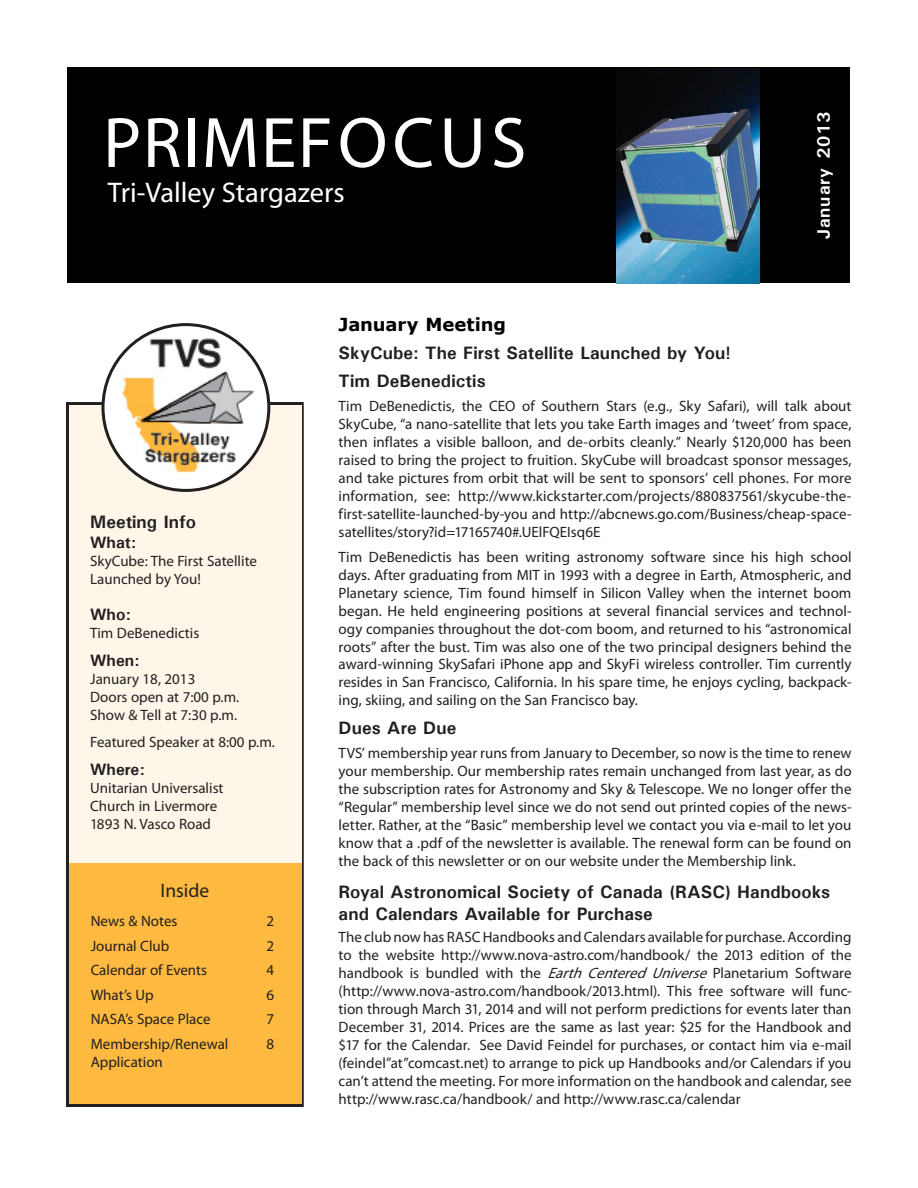
<style>
.page{position:relative;width:918px;height:1188px;background:#fff}
.page>*{position:absolute;margin:0;border:0;box-sizing:border-box;transform-origin:0 0}
.t1{font:72px "Myriad Pro";color:#fff}
.t2{font:28.5px "Myriad Pro";color:#fff}
.t3{font:19.5px "Myriad Pro";color:#231f20}
.t4{font:700 18px/28px "Univers";letter-spacing:.005em;color:#231f20}
.t5{font:700 18px "Verdana";letter-spacing:-.005em;color:#000}
.t6{font:700 18px "Univers";letter-spacing:.05em;color:#fff}
.t7{font:700 16.5px "Univers";color:#231f20}
.t8{font:15px/18px "Myriad Pro";color:#231f20;text-align:justify}
.s1{font-style:italic}
</style>
<div class="page">
<div style="left:66px;top:402px;width:238px;height:705px;border:3px solid #231f20"></div>
<div style="left:68px;top:68px;width:782px;height:216px;background:#010101"></div>
<img style="left:616px;top:69px;width:143px;height:215px">
<div style="left:69px;top:405px;width:233px;height:476px;background:#fef6e9"></div>
<div style="left:69px;top:863px;width:233px;height:241px;background:#fdb940"></div>
<img style="left:107px;top:325px;width:162px;height:164px">
<h1 class="t1" style="left:103px;top:98px;width:78px">Prime</h1>
<h1 class="t1" style="left:298px;top:98px;width:87px">Focus</h1>
<h2 class="t2" style="left:108px;top:175px;width:238px">Tri-Valley Stargazers</h2>
<p class="t6" style="left:812px;top:239px;width:129px;rotate:-90deg">January 2013</p>
<p class="t4" style="left:90px;top:508px;width:107px">Meeting Info</p>
<p class="t7" style="left:90px;top:532px;width:48px">What:</p>
<p class="t8" style="left:90px;top:552px;width:168px">SkyCube: The First Satellite<br>Launched by You!</p>
<p class="t7" style="left:90px;top:604px;width:42px">Who:</p>
<p class="t8" style="left:90px;top:624px;width:111px">Tim DeBenedictis</p>
<p class="t7" style="left:90px;top:650px;width:51px">When:</p>
<p class="t8" style="left:90px;top:670px;width:151px;text-align:left">January 18, 2013<br>Doors open at 7:00 p.m.<br>Show &amp; Tell at 7:30 p.m.</p>
<p class="t8" style="left:90px;top:733px;width:186px">Featured Speaker at 8:00 p.m.</p>
<p class="t7" style="left:90px;top:759px;width:56px">Where:</p>
<p class="t8" style="left:90px;top:779px;width:135px;text-align:left">Unitarian Universalist<br>Church in Livermore<br>1893 N. Vasco Road</p>
<h3 class="t3" style="left:161px;top:879px;width:50px">Inside</h3>
<p class="t8" style="left:91px;top:912px;width:88px">News &amp; Notes</p>
<p class="t8" style="left:267px;top:912px;width:9px">2</p>
<p class="t8" style="left:91px;top:936px;width:80px">Journal Club</p>
<p class="t8" style="left:267px;top:936px;width:9px">2</p>
<p class="t8" style="left:91px;top:961px;width:118px">Calendar of Events</p>
<p class="t8" style="left:267px;top:961px;width:9px">4</p>
<p class="t8" style="left:91px;top:985px;width:65px">What’s Up</p>
<p class="t8" style="left:267px;top:985px;width:9px">6</p>
<p class="t8" style="left:91px;top:1010px;width:121px">NASA’s Space Place</p>
<p class="t8" style="left:267px;top:1010px;width:9px">7</p>
<p class="t8" style="left:91px;top:1034px;width:139px">Membership/Renewal</p>
<p class="t8" style="left:267px;top:1034px;width:9px">8</p>
<p class="t8" style="left:91px;top:1052px;width:74px">Application</p>
<p class="t5" style="left:339px;top:311px;width:169px">January Meeting</p>
<p class="t4" style="left:339px;top:338px;width:394px">SkyCube: The First Satellite Launched by You!<br>Tim DeBenedictis</p>
<p class="t8" style="left:339px;top:397px;width:515px">Tim DeBenedictis, the CEO of Southern Stars (e.g., Sky Safari), will talk about SkyCube, “a nano-satellite that lets you take Earth images and ‘tweet’ from space, then inflates a visible balloon, and de-orbits cleanly.” Nearly $120,000 has been raised to bring the project to fruition. SkyCube will broadcast sponsor messages, and take pictures from orbit that will be sent to sponsors’ cell phones. For more information, see: http://www.kickstarter.com/projects/880837561/skycube-the&shy;first-satellite-launched-by-you and http://abcnews.go.com/Business/cheap-space&shy;satellites/story?id=17165740#.UElFQEIsq6E</p>
<p class="t8" style="left:339px;top:547px;width:515px">Tim DeBenedictis has been writing astronomy software since his high school days. After graduating from MIT in 1993 with a degree in Earth, Atmospheric, and Planetary science, Tim found himself in Silicon Valley when the internet boom began. He held engineering positions at several financial services and technol&shy;ogy companies throughout the dot-com boom, and returned to his “astronomical roots” after the bust. Tim was also one of the two principal designers behind the award-winning SkySafari iPhone app and SkyFi wireless controller. Tim currently resides in San Francisco, California. In his spare time, he enjoys cycling, backpack&shy;ing, skiing, and sailing on the San Francisco bay.</p>
<p class="t4" style="left:339px;top:713px;width:119px">Dues Are Due</p>
<p class="t8" style="left:339px;top:744px;width:515px">TVS’ membership year runs from January to December, so now is the time to renew your membership. Our membership rates remain unchanged from last year, as do the subscription rates for Astronomy and Sky &amp; Telescope. We no longer offer the “Regular” membership level since we do not send out printed copies of the news&shy;letter. Rather, at the “Basic” membership level we contact you via e-mail to let you know that a .pdf of the newsletter is available. The renewal form can be found on the back of this newsletter or on our website under the Membership link.</p>
<p class="t4" style="left:339px;top:881px;width:493px;line-height:21.6px">Royal Astronomical Society of Canada (RASC) Handbooks and Calendars Available for Purchase</p>
<p class="t8" style="left:339px;top:928px;width:515px">The club now has RASC Handbooks and Calendars available for purchase. According to the website http://www.nova-astro.com/handbook/ the 2013 edition of the handbook is bundled with the <span class="s1">EarthCenteredUniverse</span>Planetarium Software (http://www.nova-astro.com/handbook/2013.html). This free software will func&shy;tion through March 31, 2014 and will not perform predictions for events later than December 31, 2014. Prices are the same as last year: $25 for the Handbook and $17 for the Calendar. See David Feindel for purchases, or contact him via e-mail (feindel”at”comcast.net) to arrange to pick up Handbooks and/or Calendars if you can’t attend the meeting. For more information on the handbook and calendar, see http://www.rasc.ca/handbook/ and http://www.rasc.ca/calendar</p>
</div>
